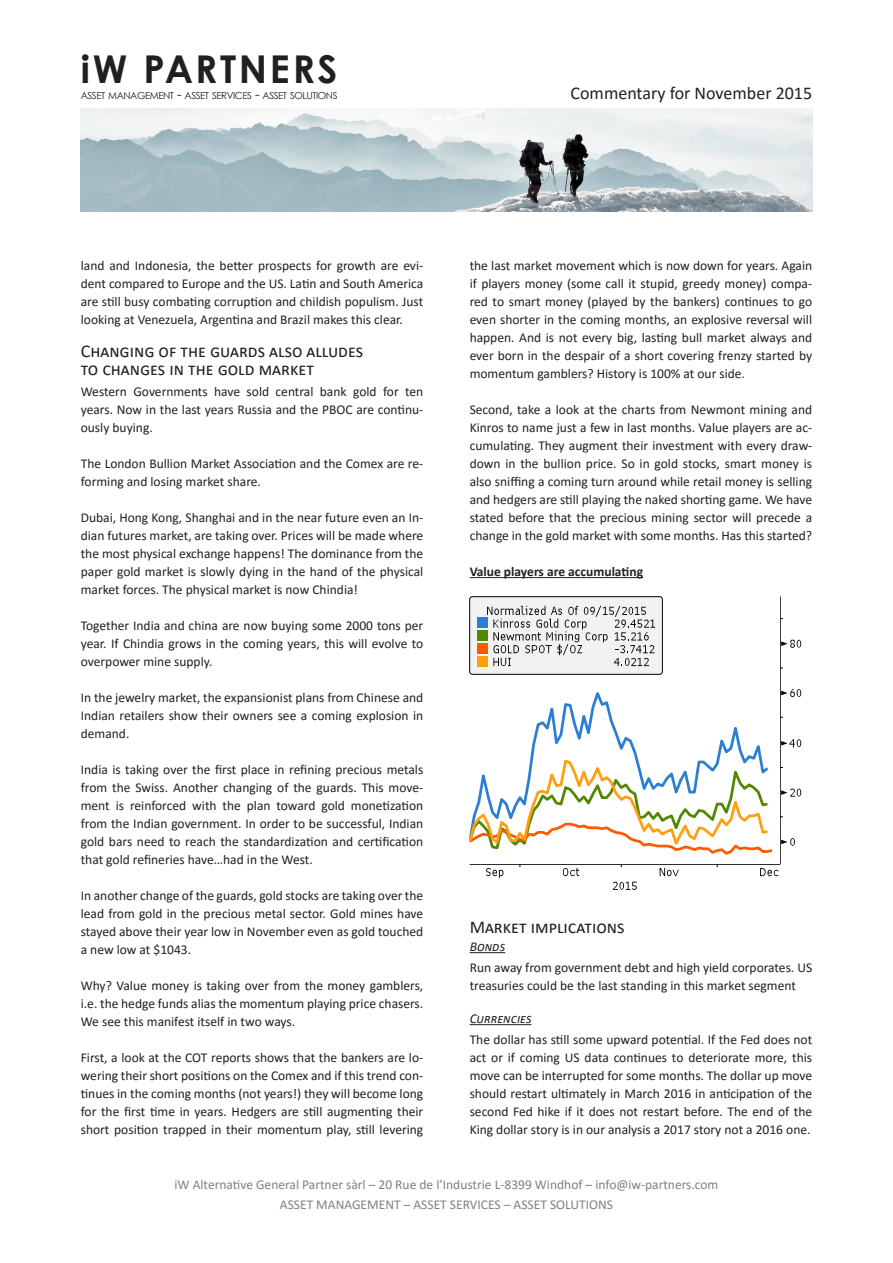
<style>
.page{position:relative;width:893px;height:1263px;background:#fff}
.page>*{position:absolute;margin:0;border:0;box-sizing:border-box;transform-origin:0 0}
.t1{font:700 38.4px "Century Gothic";letter-spacing:.065em;color:#231f20}
.t2{font:18px/18px "Calibri";color:#231f20}
.t3{font:13.5px/18px "Calibri";color:#231f20;text-align:justify}
.t4{font:13.5px/20.4px "Calibri";color:#808080;text-align:center}
.Chart_title{font:700 13.5px "Calibri";color:#231f20}
.t5{font:italic 13.5px "Calibri";color:#231f20}
.t6{font:9.75px "Century Gothic";letter-spacing:-.045em;color:#231f20}
.s1{font-style:inherit}
.s2{font-size:13.8px}
</style>
<div class="page">
<img style="left:81px;top:108px;width:731px;height:103px">
<hr style="left:470px;top:952px;width:35px;height:1px;background:#231f20">
<hr style="left:470px;top:1024px;width:61px;height:1px;background:#231f20">
<svg style="left:530px;top:692px;width:232px;height:65px"></svg>
<div style="left:470px;top:597px;width:192px;height:77px;background:#f2f2f2;border-radius:3px"></div>
<div style="left:470px;top:597px;width:193px;height:78px;border:1px solid #000;border-radius:3px"></div>
<div style="left:478px;top:618px;width:10px;height:10px;background:#2c7ed0"></div>
<div style="left:478px;top:630px;width:10px;height:10px;background:#528700"></div>
<div style="left:478px;top:643px;width:10px;height:10px;background:#ff5a00"></div>
<div style="left:478px;top:656px;width:10px;height:10px;background:#ff9f0f"></div>
<svg style="left:487px;top:606px;width:168px;height:60px"></svg>
<hr style="left:470px;top:864px;width:311px;height:1px;background:#000">
<svg style="left:760px;top:868px;width:18px;height:8px"></svg>
<svg style="left:486px;top:868px;width:17px;height:10px"></svg>
<svg style="left:563px;top:868px;width:16px;height:8px"></svg>
<svg style="left:660px;top:868px;width:19px;height:8px"></svg>
<svg style="left:613px;top:882px;width:24px;height:8px"></svg>
<hr style="left:780px;top:597px;width:1px;height:267px;background:#000">
<svg style="left:781px;top:739px;width:20px;height:8px"></svg>
<svg style="left:781px;top:689px;width:20px;height:8px"></svg>
<svg style="left:781px;top:640px;width:20px;height:8px"></svg>
<svg style="left:470px;top:757px;width:331px;height:99px"></svg>
<hr style="left:470px;top:577px;width:173px;height:1px;background:#231f20">
<h1 class="t1" style="left:81px;top:40px;width:258px"><span class="s1">i</span>W PARTNERS</h1>
<p class="t6" style="left:81px;top:88px;width:258px">ASSET MANAGEMENT <span class="s2">-</span> ASSET SERVICES <span class="s2">-</span> ASSET SOLUTIONS</p>
<h2 class="t2" style="left:570px;top:83px;width:243px">Commentary for November 2015</h2>
<p class="t3" style="left:81px;top:256px;width:344px">land and Indonesia, the better prospects for growth are evi&shy;dent compared to Europe and the US. Latin and South America are still busy combating corruption and childish populism. Just looking at Venezuela, Argentina and Brazil makes this clear.</p>
<h2 class="t2" style="left:81px;top:342px;width:284px">Changing of the guards also alludes to changes in the gold market</h2>
<p class="t3" style="left:81px;top:382px;width:344px">Western Governments have sold central bank gold for ten years. Now in the last years Russia and the PBOC are continu&shy;ously buying.</p>
<p class="t3" style="left:81px;top:454px;width:344px">The London Bullion Market Association and the Comex are re&shy;forming and losing market share.</p>
<p class="t3" style="left:81px;top:508px;width:344px">Dubai, Hong Kong, Shanghai and in the near future even an In&shy;dian futures market, are taking over. Prices will be made where the most physical exchange happens! The dominance from the paper gold market is slowly dying in the hand of the physical market forces. The physical market is now Chindia!</p>
<p class="t3" style="left:81px;top:616px;width:344px">Together India and china are now buying some 2000 tons per year. If Chindia grows in the coming years, this will evolve to overpower mine supply.</p>
<p class="t3" style="left:81px;top:688px;width:344px">In the jewelry market, the expansionist plans from Chinese and Indian retailers show their owners see a coming explosion in demand.</p>
<p class="t3" style="left:81px;top:760px;width:344px">India is taking over the first place in refining precious metals from the Swiss. Another changing of the guards. This move&shy;ment is reinforced with the plan toward gold monetization from the Indian government. In order to be successful, Indian gold bars need to reach the standardization and certification that gold refineries have…had in the West.</p>
<p class="t3" style="left:81px;top:886px;width:344px">In another change of the guards, gold stocks are taking over the lead from gold in the precious metal sector. Gold mines have stayed above their year low in November even as gold touched a new low at $1043.</p>
<p class="t3" style="left:81px;top:976px;width:344px">Why? Value money is taking over from the money gamblers, i.e. the hedge funds alias the momentum playing price chasers.<br>We see this manifest itself in two ways.</p>
<p class="t3" style="left:81px;top:1048px;width:344px">First, a look at the COT reports shows that the bankers are lo&shy;wering their short positions on the Comex and if this trend con&shy;tinues in the coming months (not years!) they will become long for the first time in years. Hedgers are still augmenting their short position trapped in their momentum play, still levering</p>
<p class="t3" style="left:470px;top:256px;width:344px">the last market movement which is now down for years. Again if players money (some call it stupid, greedy money) compa&shy;red to smart money (played by the bankers) continues to go even shorter in the coming months, an explosive reversal will happen. And is not every big, lasting bull market always and ever born in the despair of a short covering frenzy started by momentum gamblers? History is 100% at our side.</p>
<p class="t3" style="left:470px;top:400px;width:344px">Second, take a look at the charts from Newmont mining and Kinros to name just a few in last months. Value players are ac&shy;cumulating. They augment their investment with every draw&shy;down in the bullion price. So in gold stocks, smart money is also sniffing a coming turn around while retail money is selling and hedgers are still playing the naked shorting game. We have stated before that the precious mining sector will precede a change in the gold market with some months. Has this started?</p>
<p class="Chart_title" style="left:470px;top:562px;width:175px">Value players are accumulating</p>
<h2 class="t2" style="left:470px;top:918px;width:156px">Market implications</h2>
<h3 class="t5" style="left:470px;top:937px;width:37px">Bonds</h3>
<p class="t3" style="left:470px;top:958px;width:344px">Run away from government debt and high yield corporates. US treasuries could be the last standing in this market segment</p>
<h3 class="t5" style="left:470px;top:1009px;width:63px">Currencies</h3>
<p class="t3" style="left:470px;top:1030px;width:344px">The dollar has still some upward potential. If the Fed does not act or if coming US data continues to deteriorate more, this move can be interrupted for some months. The dollar up move should restart ultimately in March 2016 in anticipation of the second Fed hike if it does not restart before. The end of the King dollar story is in our analysis a 2017 story not a 2016 one.</p>
<p class="t4" style="left:175px;top:1173px;width:545px">iW Alternative General Partner sàrl – 20 Rue de l’Industrie L-8399 Windhof – info@iw-partners.com<br>ASSET MANAGEMENT – ASSET SERVICES – ASSET SOLUTIONS</p>
</div>
